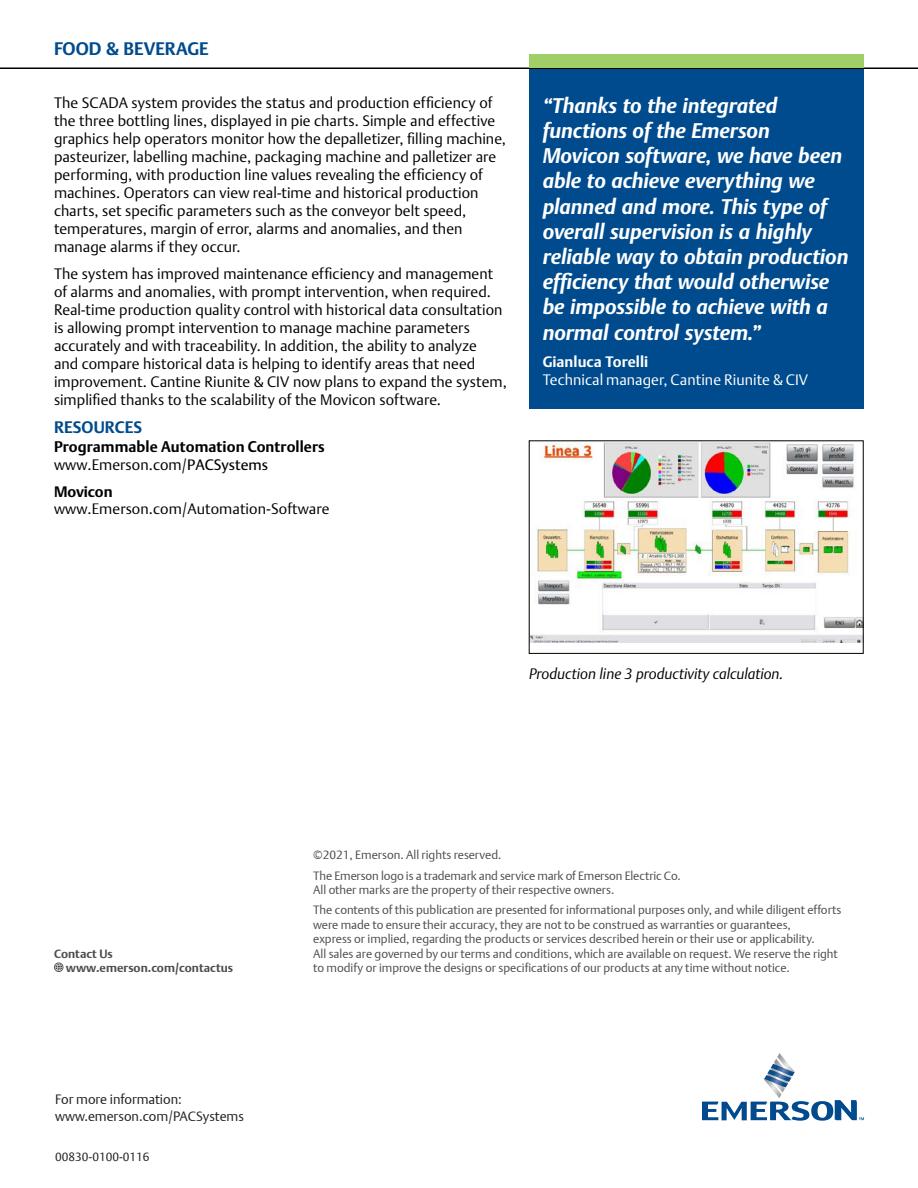
<style>
.page{position:relative;width:918px;height:1188px;background:#fff}
.page>*{position:absolute;margin:0;border:0;box-sizing:border-box;transform-origin:0 0}
.t1{font:italic 700 21px/25.2px "DTL Argo ET";letter-spacing:-.005em;color:#fff}
.t2{font:700 18px "DTL Argo ET";color:#004b8d}
.t3{font:700 16.5px "DTL Argo ET";letter-spacing:.005em;color:#004b8d}
.t4{font:300 15px/18px "DTL Argo ET";letter-spacing:.005em;color:#000}
.t5{font:italic 300 15px "DTL Argo ET";color:#000}
.t6{font:300 15px "DTL Argo T";letter-spacing:.005em;color:#000}
.t7{font:15px "DTL Argo T Light";color:#fff}
.t8{font:700 15px "DTL Argo T";letter-spacing:.005em;color:#000}
.t9{font:700 15px "DTL Argo ET";letter-spacing:.005em;color:#fff}
.t10{font:13.5px/16.2px "DTL Argo T Light";color:#231f20}
.t11{font:12px/14.4px "DTL Argo T Light";color:#4b4c4d}
.t12{font:700 12px/14.4px "DTL Argo T";color:#4b4c4d}
.t13{font:12px "DTL Argo T Light";color:#231f20}
.s1{font-family:"DTL Argo T";font-weight:400}
.s2{font-weight:700}
</style>
<div class="page">
<hr style="left:0;top:68px;width:918px;height:1px;background:#000">
<div style="left:529px;top:69px;width:335px;height:339px;background:#004b8d"></div>
<div style="left:529px;top:54px;width:335px;height:14px;background:#a0cf67"></div>
<img style="left:531px;top:442px;width:331px;height:200px">
<div style="left:529px;top:440px;width:335px;height:214px;border:1px solid #000"></div>
<svg style="left:702px;top:1053px;width:162px;height:68px"></svg>
<svg style="left:54px;top:962px;width:10px;height:10px"></svg>
<p class="t2" style="left:54px;top:38px;width:156px">FOOD &amp; BEVERAGE</p>
<p class="t4" style="left:54px;top:94px;width:454px">The SCADA system provides the status and production efficiency of the three bottling lines, displayed in pie charts. Simple and effective graphics help operators monitor how the depalletizer, filling machine, pasteurizer, labelling machine, packaging machine and palletizer are performing, with production line values revealing the efficiency of machines. Operators can view real-time and historical production charts, set specific parameters such as the conveyor belt speed, temperatures, margin of error, alarms and anomalies, and then manage alarms if they occur.</p>
<p class="t4" style="left:54px;top:265px;width:454px">The system has improved maintenance efficiency and management of alarms and anomalies, with prompt intervention, when required.<br>Real-time production quality control with historical data consultation is allowing prompt intervention to manage machine parameters accurately and with traceability. In addition, the ability to analyze<br>and compare historical data is helping to identify areas that need improvement. Cantine Riunite &amp; CIV now plans to expand the system, simplified thanks to the scalability of the Movicon software.</p>
<p class="t3" style="left:54px;top:418px;width:90px">RESOURCES</p>
<p class="t8" style="left:54px;top:437px;width:272px">Programmable Automation Controllers</p>
<p class="t4" style="left:54px;top:451px;width:216px;line-height:27px">www.Emerson.com/<span class="s1">PACSystems<br></span><span class="s2">Movicon</span></p>
<p class="t6" style="left:54px;top:500px;width:277px">www.Emerson.com/Automation-Software</p>
<p class="t1" style="left:543px;top:93px;width:307px">“Thanks to the integrated functions of the Emerson<br>Movicon software, we have been able to achieve everything we planned and more. This type of overall supervision is a highly reliable way to obtain production efficiency that would otherwise be impossible to achieve with a normal control system.”</p>
<p class="t9" style="left:543px;top:352px;width:107px">Gianluca Torelli</p>
<p class="t7" style="left:543px;top:370px;width:267px">Technical manager, Cantine Riunite &amp; CIV</p>
<p class="t5" style="left:529px;top:665px;width:256px">Production line 3 productivity calculation.</p>
<p class="t12" style="left:66px;top:946px;width:169px;text-indent:-12px">Contact Us www.emerson.com/contactus</p>
<p class="t10" style="left:55px;top:1091px;width:190px">For more information: www.emerson.com/PACSystems</p>
<p class="t13" style="left:55px;top:1150px;width:96px">00830-0100-0116</p>
<p class="t11" style="left:313px;top:845px;width:369px;line-height:20.4px">©2021, Emerson. All rights reserved.<br>The Emerson logo is a trademark and service mark of Emerson Electric Co.</p>
<p class="t11" style="left:313px;top:879px;width:530px;line-height:20.4px">All other marks are the property of their respective owners.<br>The contents of this publication are presented for informational purposes only, and while diligent efforts</p>
<p class="t11" style="left:313px;top:917px;width:526px">were made to ensure their accuracy, they are not to be construed as warranties or guarantees,<br>express or implied, regarding the products or services described herein or their use or applicability.<br>All sales are governed by our terms and conditions, which are available on request. We reserve the right to modify or improve the designs or specifications of our products at any time without notice.</p>
</div>
